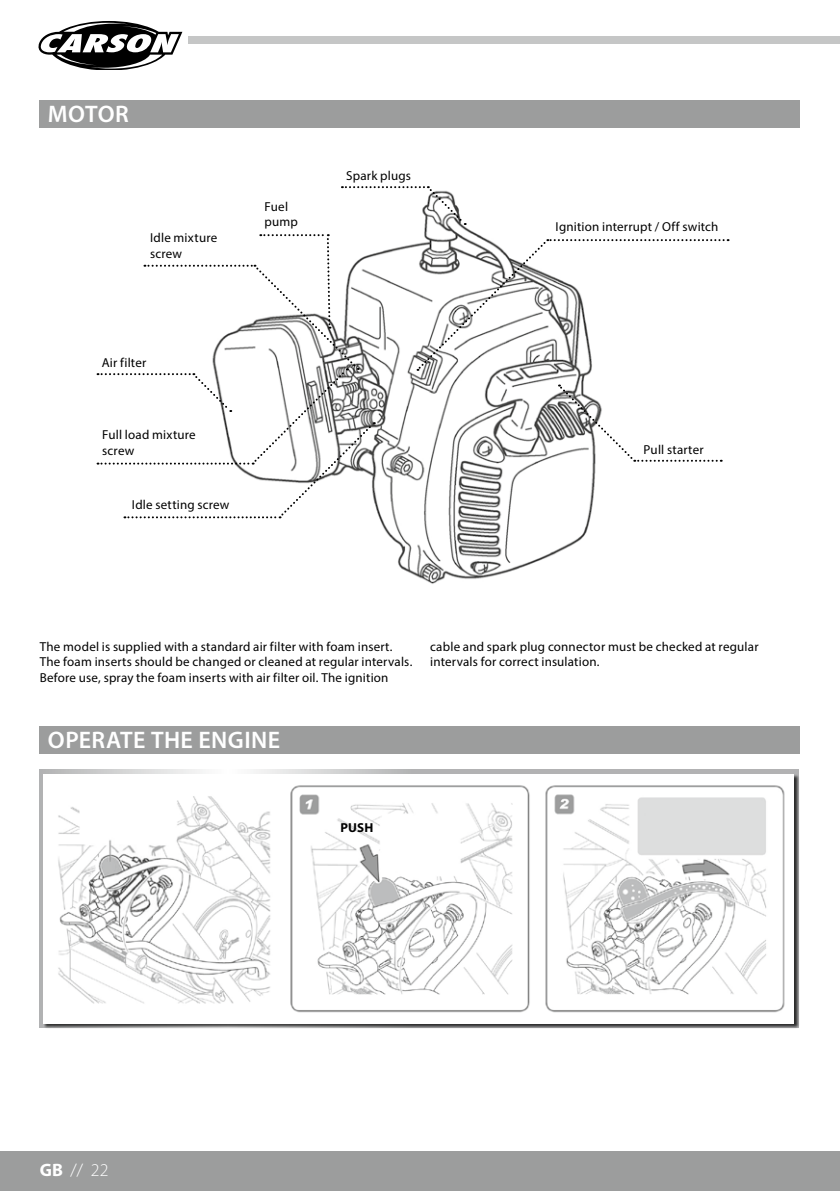
<style>
.page{position:relative;width:840px;height:1191px;background:#fff}
.page>*{position:absolute;margin:0;border:0;box-sizing:border-box;transform-origin:0 0}
.t1{font:600 24px "Myriad Pro";letter-spacing:.015em;color:#fff}
.t2{font:300 18px "Myriad Pro";color:#fff}
.t3{font:13px/15.6px "Myriad Pro";letter-spacing:.015em;color:#000}
.t4{font:700 13px "Myriad Pro";color:#000}
.s1{font-weight:700}
</style>
<div class="page">
<div style="left:0;top:1151px;width:839px;height:40px;background:#9c9d9d"></div>
<hr style="left:839px;top:1151px;width:1px;height:40px;background:#9c9d9d">
<div style="left:188px;top:36px;width:651px;height:8px;background:#c5c6c6"></div>
<svg style="left:38px;top:21px;width:145px;height:48px"></svg>
<div style="left:40px;top:726px;width:759px;height:28px;background:#9c9d9d"></div>
<img style="left:201px;top:186px;width:395px;height:398px">
<svg style="left:40px;top:770px;width:757px;height:257px;background:#c4c5c5"></svg>
<div style="left:44px;top:774px;width:755px;height:255px;background:#000;opacity:.75"></div>
<div style="left:44px;top:774px;width:749px;height:249px;background:#fff"></div>
<img style="left:58px;top:785px;width:727px;height:228px">
<div style="left:40px;top:100px;width:759px;height:28px;background:#9c9d9d"></div>
<svg style="left:557px;top:384px;width:164px;height:78px"></svg>
<svg style="left:97px;top:234px;width:278px;height:284px"></svg>
<svg style="left:416px;top:239px;width:312px;height:132px"></svg>
<svg style="left:342px;top:186px;width:124px;height:39px"></svg>
<h1 class="t1" style="left:48px;top:99px;width:82px">MOTOR</h1>
<p class="t3" style="left:150px;top:230px;width:69px">Idle mixture screw</p>
<p class="t3" style="left:264px;top:198px;width:35px">Fuel pump</p>
<p class="t3" style="left:102px;top:354px;width:46px">Air filter</p>
<p class="t3" style="left:102px;top:426px;width:95px">Full load mixture screw</p>
<p class="t3" style="left:132px;top:496px;width:99px">Idle setting screw</p>
<p class="t3" style="left:346px;top:167px;width:66px">Spark plugs</p>
<p class="t3" style="left:555px;top:218px;width:164px">Ignition interrupt / Off switch</p>
<p class="t3" style="left:643px;top:442px;width:61px">Pull starter</p>
<p class="t3" style="left:40px;top:638px;width:374px">The model is supplied with a standard air filter with foam insert.<br>The foam inserts should be changed or cleaned at regular intervals.<br>Before use, spray the foam inserts with air filter oil. The ignition</p>
<p class="t3" style="left:430px;top:638px;width:330px">cable and spark plug connector must be checked at regular intervals for correct insulation.</p>
<h1 class="t1" style="left:48px;top:724px;width:234px">OPERATE THE ENGINE</h1>
<p class="t4" style="left:340px;top:819px;width:34px">PUSH</p>
<h2 class="t2" style="left:40px;top:1159px;width:70px"><span class="s1">GB</span> // 22</h2>
</div>
